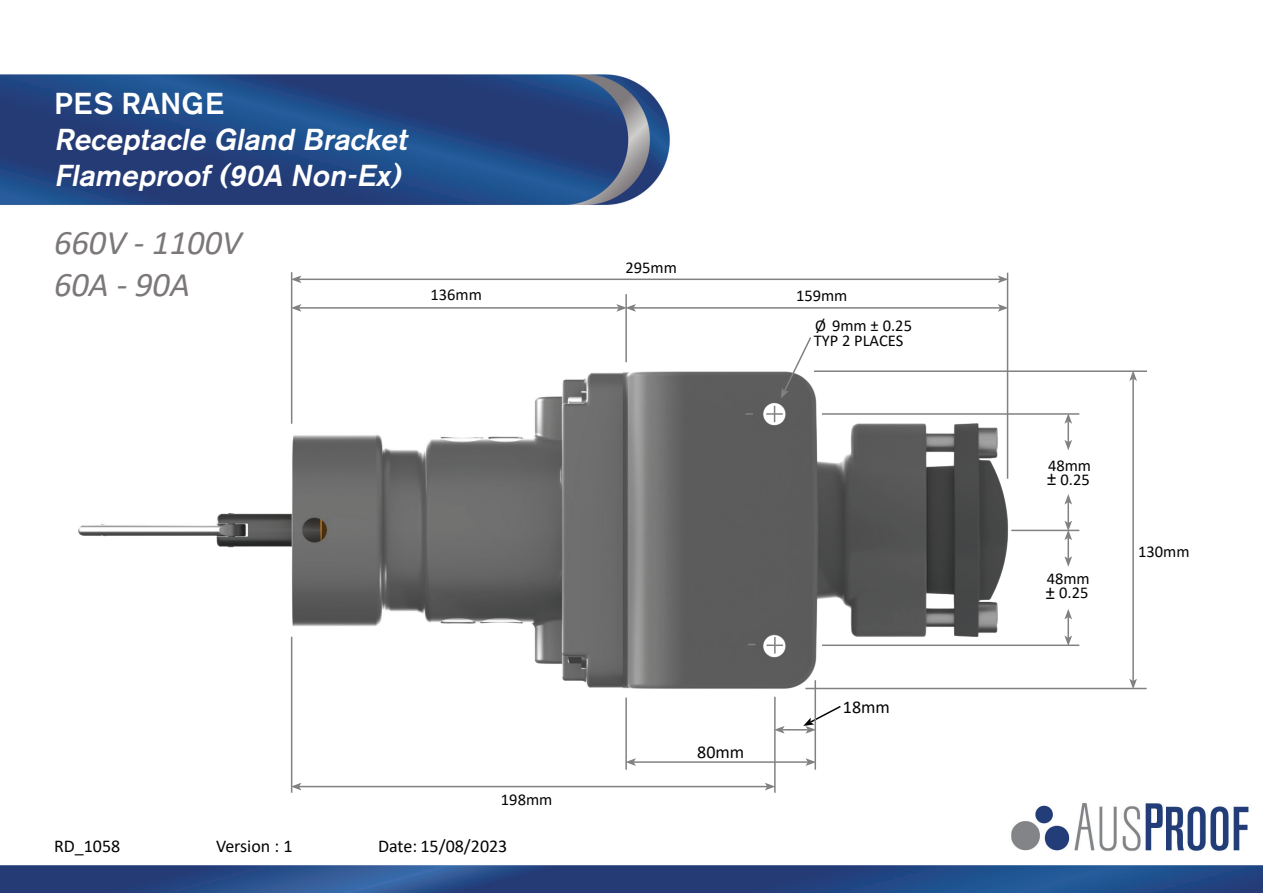
<style>
.page{position:relative;width:1263px;height:893px;background:#fff}
.page>*{position:absolute;margin:0;border:0;box-sizing:border-box;transform-origin:0 0}
.t1{font:italic 34.5px/41.4px "Calibri";color:#7c7879}
.t2{font:italic 500 30px/36px "Akzidenz Grotesk BE";color:#fff}
.t3{font:500 30px "Akzidenz Grotesk BE";letter-spacing:.01em;color:#fff}
.t4{font:18px "Calibri";color:#040503}
.t5{font:16.5px/14px "Calibri";color:#040503}
.s1{font-size:19.5px}
</style>
<div class="page">
<img style="left:0;top:74px;width:1263px;height:819px">
<hr style="left:291px;top:637px;width:1px;height:156px;background:#808180">
<hr style="left:625px;top:697px;width:2px;height:73px;background:#808180">
<hr style="left:634px;top:761px;width:174px;height:2px;background:#808180">
<svg style="left:805px;top:758px;width:9px;height:8px"></svg>
<svg style="left:625px;top:758px;width:11px;height:8px"></svg>
<hr style="left:299px;top:279px;width:701px;height:1px;background:#808180">
<svg style="left:998px;top:275px;width:9px;height:8px"></svg>
<svg style="left:292px;top:275px;width:9px;height:8px"></svg>
<hr style="left:774px;top:697px;width:2px;height:96px;background:#808180">
<hr style="left:634px;top:307px;width:366px;height:2px;background:#808180">
<svg style="left:998px;top:304px;width:9px;height:8px"></svg>
<hr style="left:299px;top:307px;width:320px;height:2px;background:#808180">
<svg style="left:616px;top:304px;width:20px;height:8px"></svg>
<svg style="left:292px;top:304px;width:9px;height:8px"></svg>
<img style="left:73px;top:362px;width:943px;height:333px">
<hr style="left:291px;top:272px;width:1px;height:152px;background:#808180">
<hr style="left:805px;top:688px;width:341px;height:1px;background:#808180">
<svg style="left:766px;top:637px;width:17px;height:16px"></svg>
<svg style="left:766px;top:406px;width:17px;height:16px"></svg>
<hr style="left:822px;top:644px;width:257px;height:2px;background:#808180">
<svg style="left:745px;top:413px;width:8px;height:2px"></svg>
<hr style="left:822px;top:413px;width:257px;height:2px;background:#808180">
<hr style="left:1007px;top:273px;width:1px;height:206px;background:#808180">
<svg style="left:781px;top:335px;width:32px;height:64px"></svg>
<hr style="left:814px;top:370px;width:333px;height:2px;background:#808180">
<hr style="left:1011px;top:530px;width:68px;height:1px;background:#808180">
<hr style="left:299px;top:786px;width:468px;height:1px;background:#808180">
<svg style="left:765px;top:783px;width:10px;height:7px"></svg>
<svg style="left:292px;top:783px;width:9px;height:7px"></svg>
<hr style="left:1067px;top:538px;width:2px;height:21px;background:#808180">
<svg style="left:1064px;top:556px;width:8px;height:11px"></svg>
<hr style="left:1132px;top:379px;width:2px;height:302px;background:#808180">
<svg style="left:1129px;top:679px;width:8px;height:9px"></svg>
<svg style="left:1129px;top:370px;width:8px;height:11px"></svg>
<hr style="left:1067px;top:421px;width:2px;height:21px;background:#808180">
<svg style="left:1064px;top:440px;width:8px;height:10px"></svg>
<svg style="left:1064px;top:413px;width:8px;height:11px"></svg>
<hr style="left:625px;top:294px;width:2px;height:68px;background:#808180">
<hr style="left:1067px;top:617px;width:2px;height:21px;background:#808180">
<svg style="left:1064px;top:635px;width:8px;height:10px"></svg>
<svg style="left:1064px;top:609px;width:8px;height:10px"></svg>
<hr style="left:1067px;top:502px;width:2px;height:21px;background:#808180">
<svg style="left:1064px;top:521px;width:8px;height:19px"></svg>
<svg style="left:1064px;top:494px;width:8px;height:10px"></svg>
<hr style="left:814px;top:680px;width:2px;height:90px;background:#808180">
<svg style="left:774px;top:704px;width:68px;height:30px"></svg>
<h2 class="t3" style="left:54px;top:85px;width:172px">PES RANGE</h2>
<h2 class="t2" style="left:54px;top:121px;width:360px">Receptacle Gland Bracket<br>Flameproof(90A Non-Ex)</h2>
<h1 class="t1" style="left:54px;top:221px;width:189px">660V - 1100V<br>60A - 90A</h1>
<p class="t5" style="left:625px;top:260px;width:53px">295mm</p>
<p class="t5" style="left:430px;top:287px;width:53px">136mm</p>
<p class="t5" style="left:796px;top:288px;width:53px">159mm</p>
<p class="t5" style="left:815px;top:318px;width:98px">Ø 9mm ± 0.25</p>
<p class="t5" style="left:814px;top:333px;width:91px">TYP 2 PLACES</p>
<p class="t5" style="left:501px;top:792px;width:53px">198mm</p>
<p class="t4" style="left:697px;top:740px;width:49px">80mm</p>
<p class="t4" style="left:843px;top:694px;width:49px">18mm</p>
<p class="t4" style="left:54px;top:834px;width:68px">RD_1058</p>
<p class="t4" style="left:216px;top:834px;width:78px">Version : 1</p>
<p class="t4" style="left:378px;top:834px;width:131px">Date: 15/08/2023</p>
<p class="t5" style="left:1047px;top:458px;width:46px">48mm <span class="s1">±</span> 0.25</p>
<p class="t5" style="left:1045px;top:571px;width:46px">48mm <span class="s1">±</span> 0.25</p>
<p class="t5" style="left:1138px;top:544px;width:53px">130mm</p>
</div>
